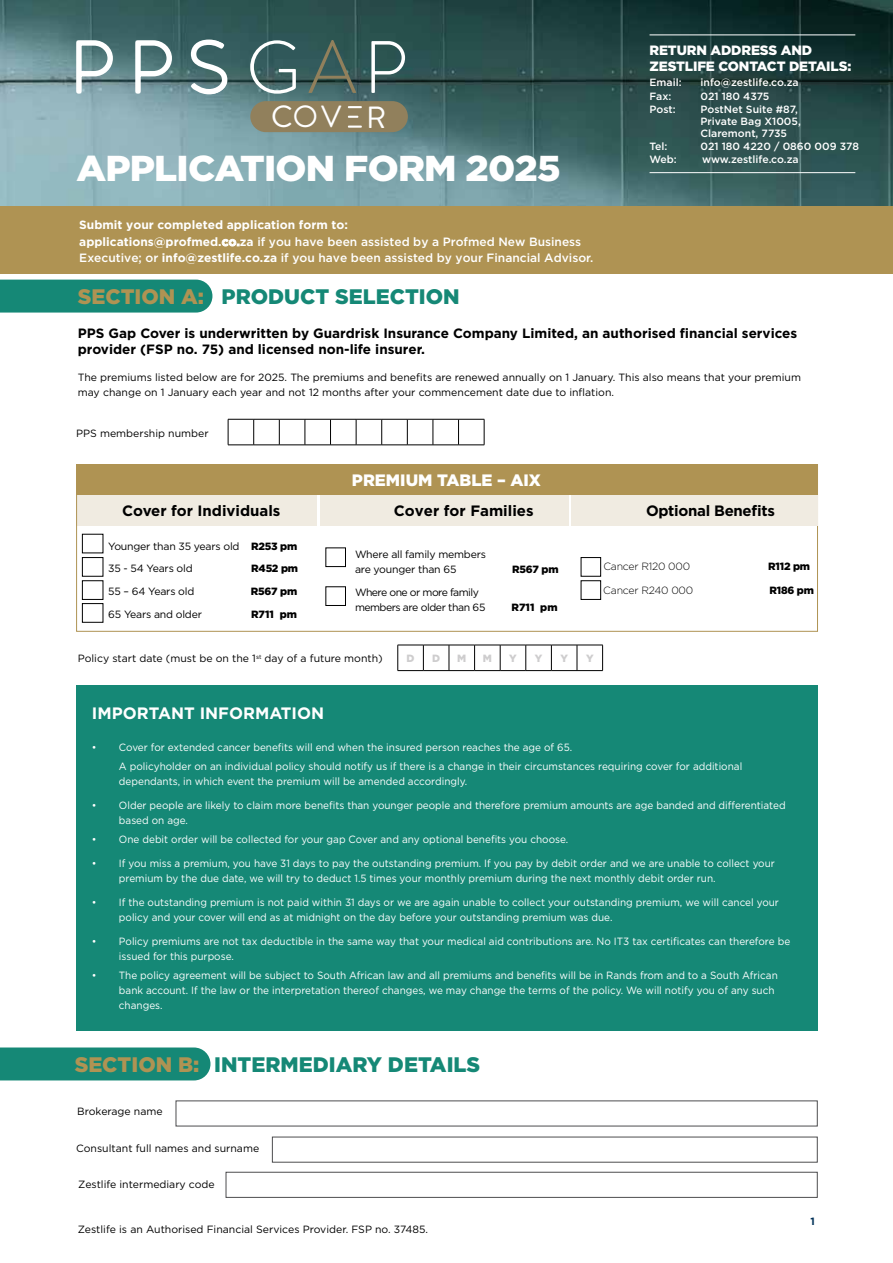
<style>
.page{position:relative;width:893px;height:1263px;background:#fff}
.page>*{position:absolute;margin:0;border:0;box-sizing:border-box;transform-origin:0 0}
.t1{font:300 74.1px "Brandon Grotesque";color:#fff}
.t2{font:900 36px "Gotham";letter-spacing:-.02em;color:#fff;scale:1.04 1}
.t3{font:30.6px "Brandon Grotesque";color:#fff}
.t4{font:900 21px "Gotham";color:#158876}
.t5{font:700 16.5px "Gotham";color:#fff}
.t6{font:900 16.5px "Gotham";color:#fff}
.t7{font:700 15px "Gotham";color:#000}
.t8{font:700 15px "Gotham";letter-spacing:-.02em;color:#000}
.t9{font:700 13.5px/16.5px "Gotham";color:#000}
.t10{font:900 13.5px/16.2px "Gotham";letter-spacing:-.01em;color:#fff}
.t11{font:500 12px/16.5px "Gotham";color:#fff}
.t12{font:10.5px/15px "Gotham";color:#fff;scale:.95 1}
.t13{font:10.5px/15px "Gotham";color:#000}
.t14{font:500 10.5px/12px "Gotham";color:#fff}
.t15{font:10.5px/22.5px "Gotham";letter-spacing:-.02em;color:#000}
.t16{font:900 10.5px "Gotham";letter-spacing:-.02em;color:#000}
.t17{font:10.5px/15px "Gotham";letter-spacing:-.05em;color:#000}
.t18{font:300 10.5px "Gotham";letter-spacing:-.02em;color:#000}
.t19{font:900 10.5px "Gotham";color:#cecdce}
.t20{font:700 10.5px "Gotham";color:#003158}
.s1{font-weight:100;font-size:75px}
.s2{color:#91805c}
.s3{font-weight:700}
.s4{color:#af9353}
.s5{font-weight:900}
</style>
<div class="page">
<div style="left:0;top:1047px;width:210px;height:33px;background:#158876"></div>
<div style="left:0;top:280px;width:212px;height:33px;background:#158876"></div>
<img style="left:0;top:0;width:893px;height:206px">
<div style="left:76px;top:685px;width:741px;height:346px;background:#158876"></div>
<div style="left:82px;top:557px;width:21px;height:20px;border:1px solid #000"></div>
<div style="left:82px;top:580px;width:21px;height:20px;border:1px solid #000"></div>
<div style="left:325px;top:547px;width:21px;height:20px;border:1px solid #000"></div>
<div style="left:82px;top:603px;width:21px;height:20px;border:1px solid #000"></div>
<div style="left:325px;top:586px;width:21px;height:20px;border:1px solid #000"></div>
<div style="left:76px;top:465px;width:741px;height:30px;background:#af9353"></div>
<div style="left:76px;top:495px;width:241px;height:31px;background:#f0ebe1"></div>
<div style="left:320px;top:495px;width:249px;height:31px;background:#f0ebe1"></div>
<div style="left:76px;top:464px;width:742px;height:167px;border:1px solid #af9353"></div>
<div style="left:581px;top:557px;width:20px;height:20px;border:1px solid #000"></div>
<div style="left:581px;top:580px;width:20px;height:20px;border:1px solid #000"></div>
<hr style="left:649px;top:172px;width:206px;height:1px;background:#fff">
<hr style="left:649px;top:35px;width:206px;height:1px;background:#fff">
<div style="left:250px;top:101px;width:158px;height:31px;background:#91805c;border-radius:16px"></div>
<svg style="left:348px;top:116px;width:10px;height:2px"></svg>
<svg style="left:348px;top:106px;width:14px;height:2px"></svg>
<svg style="left:348px;top:126px;width:14px;height:2px"></svg>
<svg style="left:74px;top:37px;width:155px;height:59px"></svg>
<div style="left:226px;top:1172px;width:591px;height:25px;border:1px solid #4d4d4f"></div>
<svg style="left:228px;top:419px;width:257px;height:27px"></svg>
<div style="left:571px;top:495px;width:246px;height:31px;background:#f0ebe1"></div>
<svg style="left:397px;top:645px;width:206px;height:26px"></svg>
<div style="left:0;top:206px;width:893px;height:67px;background:#af9353"></div>
<h1 class="t1" style="left:189px;top:17px;width:220px"><span class="s1">S</span>G<span class="s2">A</span>P</h1>
<h3 class="t3" style="left:271px;top:95px;width:117px">COV R</h3>
<h2 class="t2" style="left:76px;top:143px;width:467px">APPLICATION FORM 2025</h2>
<p class="t11" style="left:79px;top:217px;width:515px"><span class="s3">Submit your completed application form to:<br>applications@profmed.co.za</span> if you have been assisted by a Profmed New Business<br>Executive; or <span class="s3">info@zestlife.co.za</span> if you have been assisted by your Financial Advisor.</p>
<p class="t10" style="left:649px;top:42px;width:203px">RETURN ADDRESS AND<br>ZESTLIFE CONTACT DETAILS:</p>
<p class="t14" style="left:649px;top:76px;width:34px">Email:</p>
<p class="t14" style="left:700px;top:76px;width:100px">info@zestlife.co.za</p>
<p class="t14" style="left:649px;top:90px;width:23px">Fax:</p>
<p class="t14" style="left:700px;top:90px;width:70px">021 180 4375</p>
<p class="t14" style="left:649px;top:103px;width:28px">Post:</p>
<p class="t14" style="left:700px;top:103px;width:102px">PostNet Suite #87,<br>Private Bag X1005,<br>Claremont, 7735</p>
<p class="t14" style="left:649px;top:140px;width:19px">Tel:</p>
<p class="t14" style="left:700px;top:140px;width:160px">021 180 4220 / 0860 009 378</p>
<p class="t14" style="left:649px;top:154px;width:29px">Web:</p>
<p class="t14" style="left:702px;top:154px;width:98px">www.zestlife.co.za</p>
<h3 class="t4" style="left:78px;top:282px;width:383px"><span class="s4">SECTION A:</span> PRODUCT SELECTION</h3>
<p class="t9" style="left:78px;top:324px;width:721px">PPS Gap Cover is underwritten by Guardrisk Insurance Company Limited, an authorised financial services provider (FSP no. 75) and licensed non-life insurer.</p>
<p class="t13" style="left:78px;top:370px;width:725px">The premiums listed below are for 2025. The premiums and benefits are renewed annually on 1 January. This also means that your premium may change on 1 January each year and not 12 months after your commencement date due to inflation.</p>
<p class="t13" style="left:76px;top:425px;width:134px">PPS membership number</p>
<h3 class="t6" style="left:352px;top:469px;width:191px">PREMIUM TABLE – AIX</h3>
<h3 class="t7" style="left:122px;top:500px;width:160px">Cover for Individuals</h3>
<h3 class="t7" style="left:394px;top:500px;width:141px">Cover for Families</h3>
<h3 class="t8" style="left:646px;top:500px;width:130px">Optional Benefits</h3>
<p class="t15" style="left:108px;top:534px;width:191px">Younger than 35 years old <span class="s5">R253 pm<br></span>35 - 54 Years old</p>
<p class="t16" style="left:251px;top:561px;width:48px">R452 pm</p>
<p class="t15" style="left:108px;top:580px;width:88px">55 – 64 Years old</p>
<p class="t16" style="left:251px;top:584px;width:48px">R567 pm</p>
<p class="t15" style="left:108px;top:603px;width:95px">65 Years and older</p>
<p class="t16" style="left:251px;top:607px;width:48px">R711 pm</p>
<p class="t15" style="left:355px;top:546px;width:133px;line-height:15px">Where all family members are younger than 65</p>
<p class="t17" style="left:355px;top:585px;width:132px">Where one or more family members are older than 65</p>
<p class="t16" style="left:512px;top:562px;width:48px">R567 pm</p>
<p class="t16" style="left:511px;top:600px;width:48px">R711 pm</p>
<p class="t18" style="left:603px;top:561px;width:88px">Cancer R120 000</p>
<p class="t16" style="left:768px;top:559px;width:43px">R112 pm</p>
<p class="t18" style="left:603px;top:584px;width:92px">Cancer R240 000</p>
<p class="t16" style="left:769px;top:583px;width:46px">R186 pm</p>
<p class="t13" style="left:78px;top:651px;width:306px">Policy start date (must be on the 1<sup>st</sup> day of a future month)</p>
<p class="t19" style="left:407px;top:651px;width:10px">D</p>
<p class="t19" style="left:432px;top:651px;width:10px">D</p>
<p class="t19" style="left:457px;top:651px;width:11px">M</p>
<p class="t19" style="left:483px;top:651px;width:11px">M</p>
<p class="t19" style="left:509px;top:651px;width:9px">Y</p>
<p class="t19" style="left:535px;top:651px;width:9px">Y</p>
<p class="t19" style="left:560px;top:651px;width:9px">Y</p>
<p class="t19" style="left:586px;top:651px;width:9px">Y</p>
<h3 class="t5" style="left:92px;top:702px;width:234px">IMPORTANT INFORMATION</h3>
<p class="t12" style="left:119px;top:737px;width:658px;line-height:19.5px;text-indent:-27px">• Cover for extended cancer benefits will end when the insured person reaches the age of 65.<br>A policyholder on an individual policy should notify us if there is a change in their circumstances requiring cover for additional</p>
<p class="t12" style="left:119px;top:774px;width:368px">dependants, in which event the premium will be amended accordingly.</p>
<p class="t12" style="left:119px;top:797px;width:703px;text-indent:-27px">• Older people are likely to claim more benefits than younger people and therefore premium amounts are age banded and differentiated based on age.</p>
<p class="t12" style="left:92px;top:832px;width:503px">• One debit order will be collected for your gap Cover and any optional benefits you choose.</p>
<p class="t12" style="left:119px;top:856px;width:692px;text-indent:-27px">• If you miss a premium, you have 31 days to pay the outstanding premium. If you pay by debit order and we are unable to collect your premium by the due date, we will try to deduct 1.5 times your monthly premium during the next monthly debit order run.</p>
<p class="t12" style="left:119px;top:894px;width:696px;text-indent:-27px">• If the outstanding premium is not paid within 31 days or we are again unable to collect your outstanding premium, we will cancel your policy and your cover will end as at midnight on the day before your outstanding premium was due.</p>
<p class="t12" style="left:119px;top:933px;width:708px;text-indent:-27px">• Policy premiums are not tax deductible in the same way that your medical aid contributions are. No IT3 tax certificates can therefore be issued for this purpose.</p>
<p class="t12" style="left:119px;top:968px;width:695px;text-indent:-27px">• The policy agreement will be subject to South African law and all premiums and benefits will be in Rands from and to a South African bank account. If the law or the interpretation thereof changes, we may change the terms of the policy. We will notify you of any such changes.</p>
<h3 class="t4" style="left:75px;top:1050px;width:407px"><span class="s4">SECTION B:</span> INTERMEDIARY DETAILS</h3>
<p class="t13" style="left:77px;top:1103px;width:87px">Brokerage name</p>
<p class="t13" style="left:76px;top:1140px;width:185px">Consultant full names and surname</p>
<p class="t13" style="left:78px;top:1176px;width:138px">Zestlife intermediary code</p>
<p class="t13" style="left:78px;top:1222px;width:352px">Zestlife is an Authorised Financial Services Provider. FSP no. 37485.</p>
<p class="t20" style="left:811px;top:1214px;width:6px">1</p>
</div>
